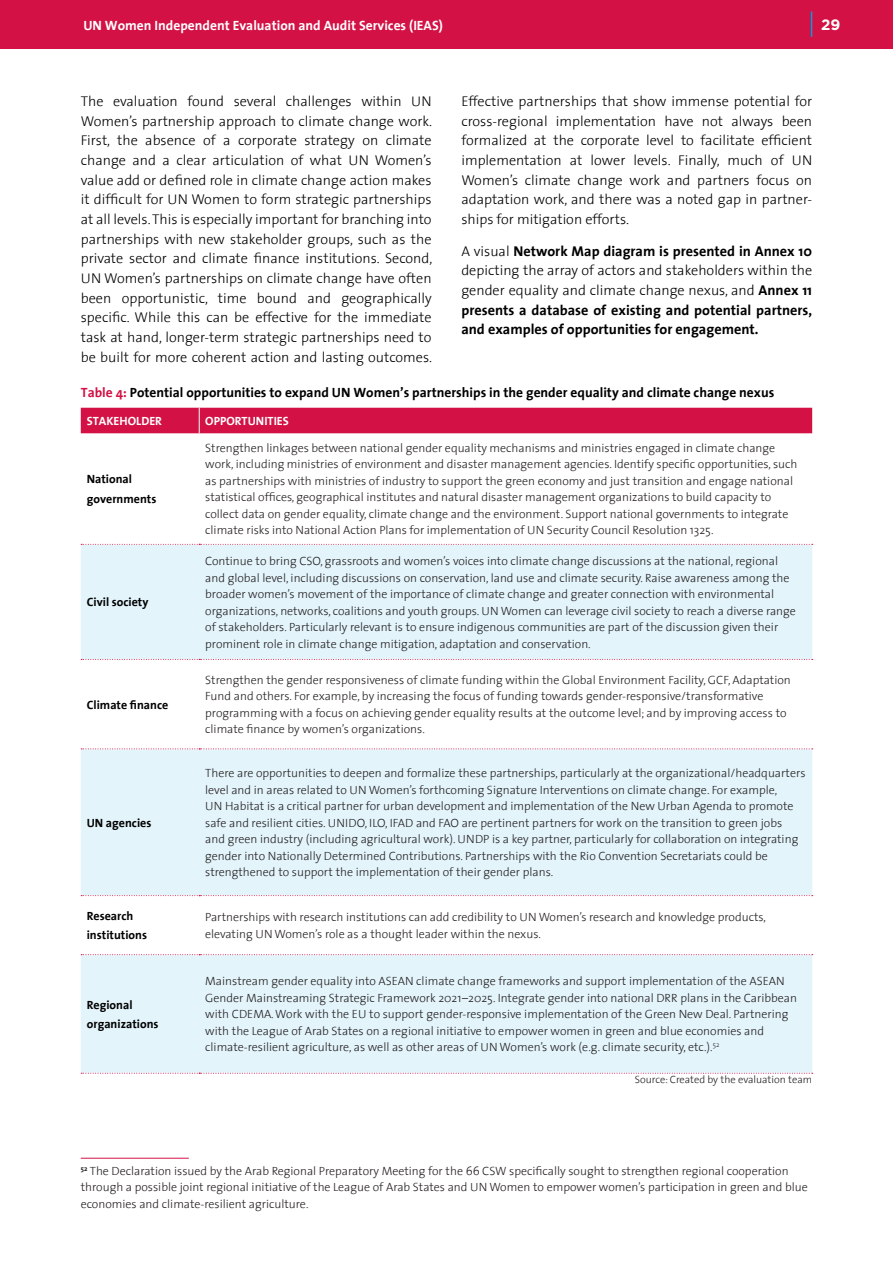
<style>
.page{position:relative;width:893px;height:1263px;background:#fff}
.page>*{position:absolute;margin:0;border:0;box-sizing:border-box;transform-origin:0 0}
.t1{font:700 15px "Gotham";color:#fff}
.t2{font:300 14.25px/19.6px "The Sans";color:#000;text-align:justify}
.t3{font:700 14.25px/19.6px "The Sans";color:#000;text-align:justify}
.Table_Header{font:700 13.5px "The Sans";color:#000}
.t4{font:700 13.5px "The Sans";color:#fff}
.Infographic_small_te{font:300 12px/16.5px "The Sans";color:#231f20}
.Footnote{font:300 12px/16.5px "The Sans";color:#231f20}
.Table_bolded{font:700 12px/19.6px "The Sans";color:#000}
.Table_Header_row{font:700 12px "The Sans";color:#fff}
.Figure_Source{font:300 10.5px "The Sans";color:#231f20}
.s1{font-weight:300}
.s2{color:#d31145}
</style>
<div class="page">
<div style="left:0;top:0;width:893px;height:48px;background:#d31145"></div>
<svg style="left:811px;top:11px;width:1px;height:26px"></svg>
<hr style="left:81px;top:1158px;width:108px;height:1px;background:#d31145">
<svg style="left:81px;top:545px;width:731px;height:528px;fill:#e3f4fb"></svg>
<div style="left:81px;top:408px;width:731px;height:25px;background:#d31145"></div>
<svg style="left:81px;top:544px;width:732px;height:1px"></svg>
<svg style="left:81px;top:659px;width:732px;height:1px"></svg>
<svg style="left:81px;top:748px;width:732px;height:1px"></svg>
<svg style="left:81px;top:895px;width:732px;height:1px"></svg>
<svg style="left:81px;top:954px;width:732px;height:1px"></svg>
<svg style="left:81px;top:1073px;width:732px;height:1px"></svg>
<p class="t4" style="left:83px;top:14px;width:361px">UN Women Independent Evaluation and Audit Services (IEAS)</p>
<p class="t1" style="left:821px;top:15px;width:21px">29</p>
<p class="t2" style="left:81px;top:91px;width:353px">The evaluation found several challenges within UN Women’s partnership approach to climate change work.<br>First, the absence of a corporate strategy on climate change and a clear articulation of what UN Women’s value add or defined role in climate change action makes it difficult for UN Women to form strategic partnerships at all levels. This is especially important for branching into partnerships with new stakeholder groups, such as the private sector and climate finance institutions. Second, UN Women’s partnerships on climate change have often been opportunistic, time bound and geographically specific. While this can be effective for the immediate task at hand, longer-term strategic partnerships need to be built for more coherent action and lasting outcomes.</p>
<p class="t2" style="left:461px;top:91px;width:352px">Effective partnerships that show immense potential for cross-regional implementation have not always been formalized at the corporate level to facilitate efficient implementation at lower levels. Finally, much of UN Women’s climate change work and partners focus on adaptation work, and there was a noted gap in partner&shy;ships for mitigation efforts.</p>
<p class="t3" style="left:461px;top:241px;width:352px"><span class="s1">A visual</span> Network Map diagram is presented in Annex 10 <span class="s1">depicting the array of actors and stakeholders within the gender equality and climate change nexus, and</span> Annex 11 presents a database of existing and potential partners, and examples of opportunities for engagement.</p>
<p class="Table_Header" style="left:81px;top:382px;width:695px"><span class="s2">Table 4:</span> Potential opportunities to expand UN Women’s partnerships in the gender equality and climate change nexus</p>
<p class="Table_Header_row" style="left:87px;top:411px;width:77px">STAKEHOLDER</p>
<p class="Table_Header_row" style="left:205px;top:411px;width:85px">OPPORTUNITIES</p>
<p class="Table_bolded" style="left:87px;top:469px;width:71px">National governments</p>
<p class="Table_bolded" style="left:87px;top:592px;width:63px">Civil society</p>
<p class="Table_bolded" style="left:87px;top:694px;width:83px">Climate finance</p>
<p class="Table_bolded" style="left:87px;top:812px;width:66px">UN agencies</p>
<p class="Infographic_small_te" style="left:205px;top:439px;width:594px">Strengthen linkages between national gender equality mechanisms and ministries engaged in climate change work, including ministries of environment and disaster management agencies. Identify specific opportunities, such as partnerships with ministries of industry to support the green economy and just transition and engage national statistical offices, geographical institutes and natural disaster management organizations to build capacity to collect data on gender equality, climate change and the environment. Support national governments to integrate climate risks into National Action Plans for implementation of UN Security Council Resolution 1325.</p>
<p class="Infographic_small_te" style="left:205px;top:552px;width:592px">Continue to bring CSO, grassroots and women’s voices into climate change discussions at the national, regional and global level, including discussions on conservation, land use and climate security. Raise awareness among the broader women’s movement of the importance of climate change and greater connection with environmental organizations, networks, coalitions and youth groups. UN Women can leverage civil society to reach a diverse range of stakeholders. Particularly relevant is to ensure indigenous communities are part of the discussion given their prominent role in climate change mitigation, adaptation and conservation.</p>
<p class="Infographic_small_te" style="left:205px;top:671px;width:587px">Strengthen the gender responsiveness of climate funding within the Global Environment Facility, GCF, Adaptation Fund and others. For example, by increasing the focus of funding towards gender-responsive/transformative programming with a focus on achieving gender equality results at the outcome level; and by improving access to climate finance by women’s organizations.</p>
<p class="Infographic_small_te" style="left:205px;top:764px;width:602px">There are opportunities to deepen and formalize these partnerships, particularly at the organizational/headquarters level and in areas related to UN Women’s forthcoming Signature Interventions on climate change. For example,<br>UN Habitat is a critical partner for urban development and implementation of the New Urban Agenda to promote safe and resilient cities. UNIDO, ILO, IFAD and FAO are pertinent partners for work on the transition to green jobs<br>and green industry (including agricultural work). UNDP is a key partner, particularly for collaboration on integrating gender into Nationally Determined Contributions. Partnerships with the Rio Convention Secretariats could be strengthened to support the implementation of their gender plans.</p>
<p class="Table_bolded" style="left:87px;top:905px;width:62px">Research institutions</p>
<p class="Infographic_small_te" style="left:205px;top:908px;width:562px">Partnerships with research institutions can add credibility to UN Women’s research and knowledge products, elevating UN Women’s role as a thought leader within the nexus.</p>
<p class="Table_bolded" style="left:87px;top:994px;width:73px">Regional organizations</p>
<p class="Infographic_small_te" style="left:205px;top:972px;width:593px">Mainstream gender equality into ASEAN climate change frameworks and support implementation of the ASEAN Gender Mainstreaming Strategic Framework 2021–2025. Integrate gender into national DRR plans in the Caribbean with CDEMA. Work with the EU to support gender-responsive implementation of the Green New Deal. Partnering with the League of Arab States on a regional initiative to empower women in green and blue economies and climate-resilient agriculture, as well as other areas of UN Women’s work (e.g. climate security, etc.).<sup>52</sup></p>
<p class="Figure_Source" style="left:635px;top:1070px;width:179px">Source: Created by the evaluation team</p>
<p class="Footnote" style="left:81px;top:1162px;width:728px"><sup>52</sup> The Declaration issued by the Arab Regional Preparatory Meeting for the 66 CSW specifically sought to strengthen regional cooperation through a possible joint regional initiative of the League of Arab States and UN Women to empower women’s participation in green and blue economies and climate-resilient agriculture.</p>
</div>
